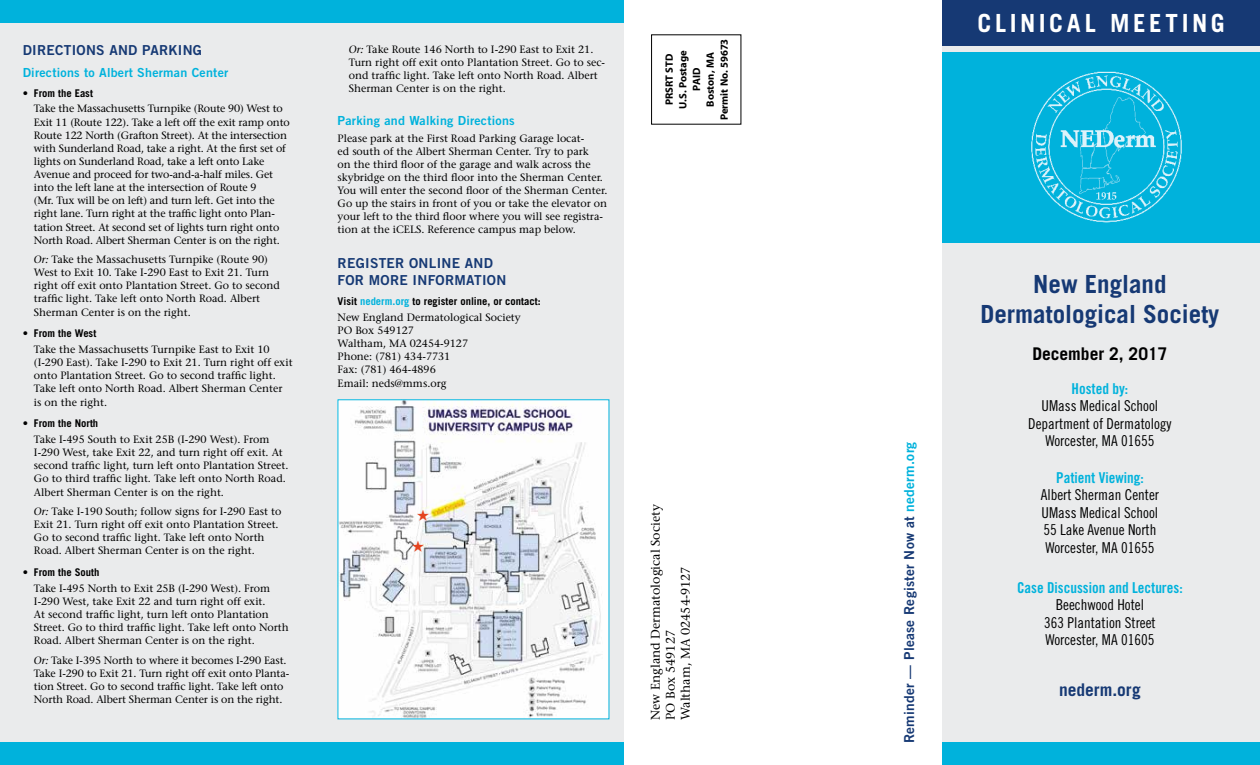
<style>
.page{position:relative;width:1260px;height:765px;background:#fff}
.page>*{position:absolute;margin:0;border:0;box-sizing:border-box;transform-origin:0 0}
.t1{font:700 25px/30px "Trade Gothic LT Std";color:#163974;text-align:center}
.t2{font:700 25px "Trade Gothic LT Std";letter-spacing:.14em;color:#fff}
.t3{font:700 17.5px "Trade Gothic LT Std";color:#000}
.t4{font:700 17.5px "Trade Gothic LT Std";color:#163974}
.t5{font:15px/17.5px "Trade Gothic LT Std Cn 18";color:#000;text-align:center}
.t6{font:15px "Trade Gothic LT Std Bd Cn 20";color:#00b2dc}
.t7{font:14.12px "Universal Std Newswith Comm Pi";color:#e44420}
.t8{font:13.75px/16.2px "Trade Gothic LT Std Bd 2";letter-spacing:.02em;color:#163974}
.t9{font:500 12.5px/15px "Stone Serif Std";color:#000}
.t10{font:12.5px "Trade Gothic LT Std Bd 2";letter-spacing:.02em;color:#00b2dc}
.t11{font:500 10.62px/13.1px "Stone Serif Std";color:#000}
.t12{font:700 10.62px "Trade Gothic LT Std";color:#000}
.t13{font:700 10.62px/13.8px "Myriad Pro";color:#000;text-align:center}
.s1{font-style:italic}
.s2{color:#00b2dc}
</style>
<div class="page">
<div style="left:0;top:0;width:627px;height:765px;background:#eaebec"></div>
<div style="left:942px;top:46px;width:318px;height:201px;background:#00b2dc"></div>
<img style="left:1031px;top:71px;width:151px;height:151px">
<div style="left:942px;top:0;width:318px;height:47px;background:#163974"></div>
<div style="left:942px;top:243px;width:318px;height:522px;background:#eaebec"></div>
<div style="left:0;top:742px;width:1260px;height:23px;background:#00b2dc"></div>
<div style="left:942px;top:47px;width:318px;height:5px;background:#eaebec"></div>
<div style="left:0;top:0;width:627px;height:22px;background:#00b2dc"></div>
<div style="left:624px;top:0;width:318px;height:765px;background:#fff"></div>
<img style="left:340px;top:401px;width:267px;height:316px">
<p class="t8" style="left:23px;top:42px;width:181px">DIRECTIONS AND PARKING</p>
<p class="t10" style="left:23px;top:65px;width:207px">Directions to Albert Sherman Center</p>
<p class="t12" style="left:23px;top:87px;width:72px">• From the East</p>
<p class="t11" style="left:34px;top:102px;width:257px">Take the Massachusetts Turnpike (Route 90) West to Exit 11 (Route 122). Take a left off the exit ramp onto Route 122 North (Grafton Street). At the intersection with Sunderland Road, take a right. At the first set of lights on Sunderland Road, take a left onto Lake Avenue and proceed for two-and-a-half miles. Get into the left lane at the intersection of Route 9<br>(Mr. Tux will be on left) and turn left. Get into the right lane. Turn right at the traffic light onto Plan&shy;tation Street. At second set of lights turn right onto North Road. Albert Sherman Center is on the right.</p>
<p class="t11" style="left:34px;top:253px;width:248px"><span class="s1">Or:</span> Take the Massachusetts Turnpike (Route 90)<br>West to Exit 10. Take I-290 East to Exit 21. Turn right off exit onto Plantation Street. Go to second traffic light. Take left onto North Road. Albert Sherman Center is on the right.</p>
<p class="t12" style="left:23px;top:327px;width:75px">• From the West</p>
<p class="t11" style="left:34px;top:343px;width:260px">Take the Massachusetts Turnpike East to Exit 10 (I-290 East). Take I-290 to Exit 21. Turn right off exit onto Plantation Street. Go to second traffic light.<br>Take left onto North Road. Albert Sherman Center is on the right.</p>
<p class="t12" style="left:23px;top:417px;width:77px">• From the North</p>
<p class="t11" style="left:34px;top:433px;width:256px">Take I-495 South to Exit 25B (I-290 West). From I-290 West, take Exit 22, and turn right off exit. At second traffic light, turn left onto Plantation Street.<br>Go to third traffic light. Take left onto North Road.<br>Albert Sherman Center is on the right.</p>
<p class="t11" style="left:34px;top:505px;width:249px"><span class="s1">Or:</span> Take I-190 South; follow signs for I-290 East to Exit 21. Turn right off exit onto Plantation Street.<br>Go to second traffic light. Take left onto North Road. Albert Sherman Center is on the right.</p>
<p class="t12" style="left:23px;top:566px;width:78px">• From the South</p>
<p class="t11" style="left:34px;top:582px;width:256px">Take I-495 North to Exit 25B (I-290 West). From I-290 West, take Exit 22 and turn right off exit.<br>At second traffic light, turn left onto Plantation Street. Go to third traffic light. Take left onto North Road. Albert Sherman Center is on the right.</p>
<p class="t11" style="left:34px;top:653px;width:257px"><span class="s1">Or:</span> Take I-395 North to where it becomes I-290 East.<br>Take I-290 to Exit 21. Turn right off exit onto Planta&shy;tion Street. Go to second traffic light. Take left onto North Road. Albert Sherman Center is on the right.</p>
<p class="t11" style="left:349px;top:43px;width:258px"><span class="s1">Or:</span> Take Route 146 North to I-290 East to Exit 21.<br>Turn right off exit onto Plantation Street. Go to sec&shy;ond traffic light. Take left onto North Road. Albert Sherman Center is on the right.</p>
<p class="t10" style="left:338px;top:113px;width:179px">Parking and Walking Directions</p>
<p class="t11" style="left:338px;top:131px;width:271px">Please park at the First Road Parking Garage locat-<br>ed south of the Albert Sherman Center. Try to park<br>on the third floor of the garage and walk across the skybridge on the third floor into the Sherman Center.<br>You will enter the second floor of the Sherman Center.<br>Go up the stairs in front of you or take the elevator on your left to the third floor where you will see registra&shy;tion at the iCELS. Reference campus map below.</p>
<p class="t8" style="left:338px;top:255px;width:170px">REGISTER ONLINE AND<br>FOR MORE INFORMATION</p>
<p class="t12" style="left:338px;top:295px;width:205px">Visit <span class="s2">nederm.org</span> to register online, or contact:</p>
<p class="t11" style="left:338px;top:311px;width:185px">New England Dermatological Society<br>PO Box 549127<br>Waltham, MA 02454-9127<br>Phone: (781) 434-7731<br>Fax: (781) 464-4896<br>Email: neds@mms.org</p>
<p class="t13" style="left:662px;top:120px;width:83px;rotate:-90deg">PRSRT STD<br>U.S. Postage<br>PAID<br>Boston, MA<br>Permit No. 59673</p>
<h3 class="t7" style="left:417px;top:509px;width:14px">★</h3>
<h3 class="t7" style="left:412px;top:540px;width:14px">★</h3>
<p class="t9" style="left:648px;top:720px;width:217px;rotate:-90deg">New England Dermatological Society<br>PO Box 549127<br>Waltham, MA 02454-9127</p>
<h1 class="t2" style="left:978px;top:8px;width:249px">CLINICAL MEETING</h1>
<p class="t8" style="left:901px;top:743px;width:303px;rotate:-90deg">Reminder — Please Register Now at <span class="s2">nederm.org</span></p>
<h1 class="t1" style="left:980px;top:269px;width:240px">New England<br>Dermatological Society</h1>
<h2 class="t3" style="left:1032px;top:343px;width:137px">December 2, 2017</h2>
<h3 class="t6" style="left:1072px;top:380px;width:58px">Hosted by:</h3>
<h3 class="t5" style="left:1028px;top:397px;width:145px">UMass Medical School<br>Department of Dermatology<br>Worcester, MA 01655</h3>
<h3 class="t6" style="left:1056px;top:468px;width:89px">Patient Viewing:</h3>
<h3 class="t5" style="left:1041px;top:486px;width:120px;text-align:left">Albert Sherman Center<br>UMass Medical School<br>55 Lake Avenue North<br>Worcester, MA 01655</h3>
<h3 class="t6" style="left:1017px;top:578px;width:167px">Case Discussion and Lectures:</h3>
<h3 class="t5" style="left:1044px;top:596px;width:113px">Beechwood Hotel<br>363 Plantation Street<br>Worcester, MA 01605</h3>
<h2 class="t4" style="left:1059px;top:679px;width:83px">nederm.org</h2>
</div>
